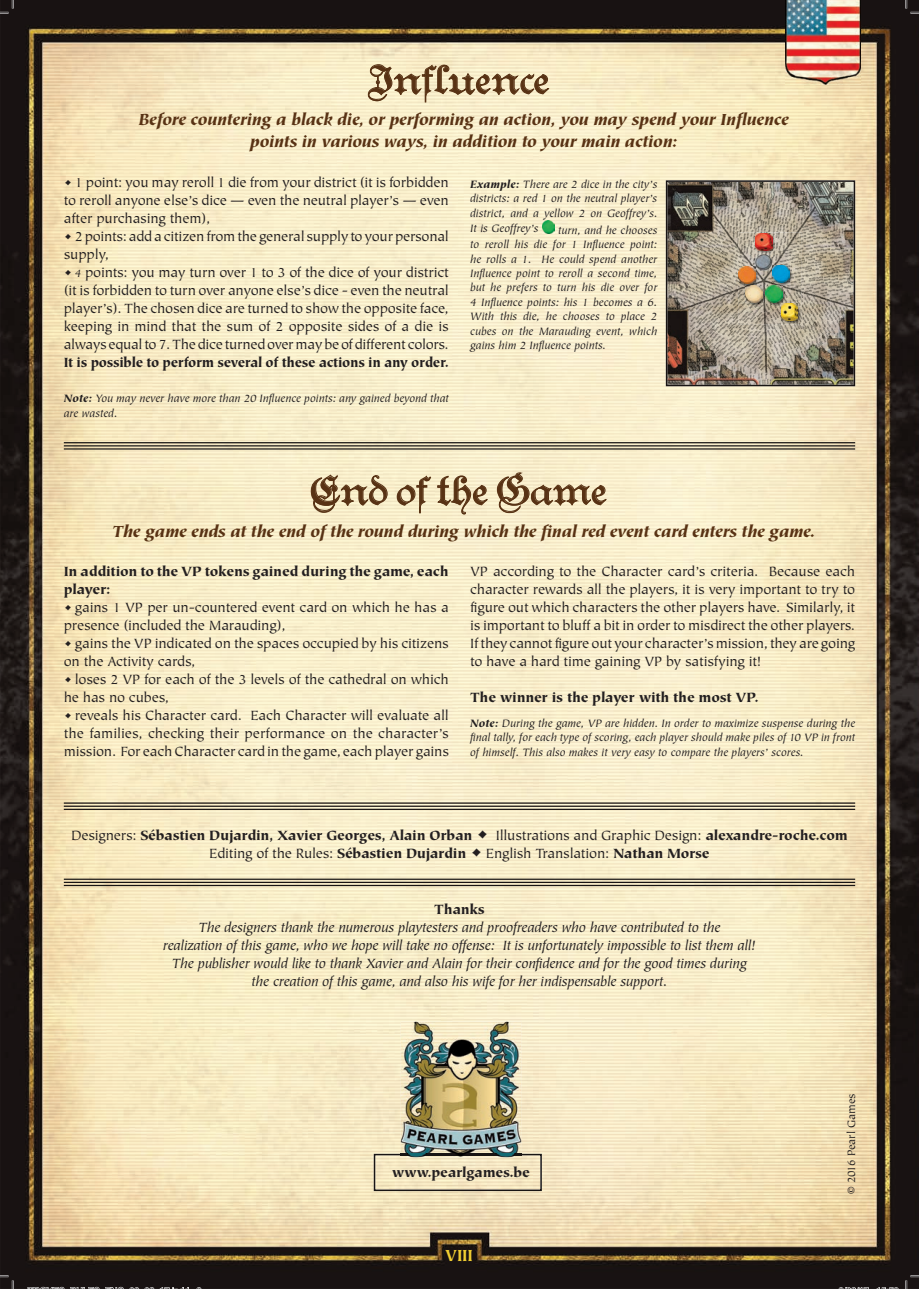
<style>
.page{position:relative;width:919px;height:1289px;background:#fff}
.page>*{position:absolute;margin:0;border:0;box-sizing:border-box;transform-origin:0 0}
.t1{font:900 45px "Tiepolo";color:#231f20}
.t2{font:300 42px "Kanzlei";color:#583214}
.t3{font:900 30px "Tiepolo";color:#231f20}
.t4{font:italic 900 18px/21.6px "Tiepolo";letter-spacing:-.015em;color:#583214;text-align:center}
.t5{font:900 18px "Tiepolo";color:#f1ce32;scale:.9 1}
.t6{font:15px/18px "Tiepolo";letter-spacing:-.015em;color:#231f20}
.t7{font:italic 15px/18px "Tiepolo";letter-spacing:-.015em;color:#231f20;text-align:center}
.t8{font:900 15px "Tiepolo";letter-spacing:-.015em;color:#231f20}
.t9{font:900 15px "Tiepolo";letter-spacing:-.015em;color:#231f20;scale:.95 1}
.t10{font:italic 12px/14.4px "Tiepolo";color:#231f20;text-align:justify}
.t11{font:12px "Tiepolo";letter-spacing:-.015em;color:#231f20}
.s1{font-weight:900;font-size:30px}
.s2{font-style:italic;font-size:12px}
.s3{font-weight:900}
.s4{font-weight:400}
.s5{font-size:15px}
</style>
<div class="page">
<img style="left:0;top:0;width:918px;height:1288px">
<hr style="left:64px;top:442px;width:791px;height:1px;background:#191514">
<hr style="left:64px;top:445px;width:791px;height:1px;background:#191514">
<hr style="left:64px;top:448px;width:791px;height:1px;background:#191514">
<hr style="left:64px;top:802px;width:791px;height:1px;background:#191514">
<hr style="left:64px;top:805px;width:791px;height:1px;background:#191514">
<hr style="left:64px;top:808px;width:791px;height:2px;background:#191514">
<hr style="left:64px;top:878px;width:791px;height:1px;background:#191514">
<hr style="left:64px;top:881px;width:791px;height:2px;background:#191514">
<hr style="left:64px;top:884px;width:791px;height:2px;background:#191514">
<svg style="left:665px;top:180px;width:190px;height:206px;background:#8c8375"></svg>
<img style="left:738px;top:232px;width:63px;height:92px">
<img style="left:772px;top:265px;width:17px;height:17px">
<img style="left:745px;top:285px;width:17px;height:17px">
<img style="left:738px;top:266px;width:17px;height:17px">
<img style="left:765px;top:285px;width:17px;height:17px">
<img style="left:755px;top:233px;width:17px;height:17px">
<img style="left:781px;top:303px;width:16px;height:17px">
<img style="left:785px;top:0;width:75px;height:84px">
<svg style="left:367px;top:64px;width:182px;height:39px;background:#dfd1ae"></svg>
<svg style="left:310px;top:474px;width:78px;height:38px;background:#d9c9a7"></svg>
<svg style="left:396px;top:475px;width:35px;height:38px"></svg>
<svg style="left:437px;top:475px;width:51px;height:40px;background:#dbcbaa"></svg>
<svg style="left:496px;top:472px;width:111px;height:41px;background:#dfd0af"></svg>
<svg style="left:374px;top:1153px;width:168px;height:37px;background:#ebddbb"></svg>
<img style="left:401px;top:1021px;width:120px;height:136px">
<img style="left:401px;top:1153px;width:120px;height:2px">
<svg style="left:542px;top:221px;width:12px;height:13px"></svg>
<svg style="left:0;top:0;width:14px;height:14px"></svg>
<svg style="left:0;top:1275px;width:14px;height:13px"></svg>
<svg style="left:905px;top:0;width:13px;height:14px"></svg>
<svg style="left:905px;top:1275px;width:13px;height:13px"></svg>
<svg style="left:27px;top:1286px;width:162px;height:3px"></svg>
<svg style="left:196px;top:1286px;width:6px;height:2px"></svg>
<svg style="left:838px;top:1286px;width:30px;height:2px"></svg>
<svg style="left:876px;top:1286px;width:22px;height:3px"></svg>
<h2 class="t2" style="left:368px;top:55px;width:183px">Influence</h2>
<p class="t4" style="left:138px;top:110px;width:651px">Before countering a black die, or performing an action, you may spend your Influence points in various ways, in addition to your main action:</p>
<p class="t6" style="left:64px;top:174px;width:386px"><span class="s1">.</span> 1 point: you may reroll 1 die from your district (it is forbidden to reroll anyone else’s dice — even the neutral player’s — even after purchasing them),<br><span class="s1">.</span> 2 points: add a citizen from the general supply to your personal supply,</p>
<h3 class="t3" style="left:64px;top:253px;width:10px">.</h3>
<p class="t6" style="left:64px;top:264px;width:386px;text-align:justify;text-indent:11px"><span class="s2">4</span> points: you may turn over 1 to 3 of the dice of your district (it is forbidden to turn over anyone else’s dice - even the neutral player’s). The chosen dice are turned to show the opposite face, keeping in mind that the sum of 2 opposite sides of a die is always equal to 7. The dice turned over may be of different colors.</p>
<p class="t9" style="left:64px;top:356px;width:406px">It is possible to perform several of these actions in any order.</p>
<p class="t10" style="left:64px;top:392px;width:386px"><span class="s3">Note:</span> You may never have more than 20 Influence points: any gained beyond that are wasted.</p>
<p class="t10" style="left:470px;top:177px;width:189px"><span class="s3">Example:</span> There are 2 dice in the city’s districts: a red 1 on the neutral player’s district, and a yellow 2 on Geoffrey’s.<br>It is Geoffrey’s</p>
<p class="t10" style="left:470px;top:223px;width:189px;text-indent:88px">turn, and he chooses to reroll his die for 1 Influence point: he rolls a 1. He could spend another Influence point to reroll a second time, but he prefers to turn his die over for 4 Influence points: his 1 becomes a 6.<br>With this die, he chooses to place 2 cubes on the Marauding event, which gains him 2 Influence points.</p>
<h2 class="t2" style="left:311px;top:466px;width:298px">End of the Game</h2>
<p class="t4" style="left:112px;top:522px;width:704px">The game ends at the end of the round during which the final red event card enters the game.</p>
<p class="t6" style="left:64px;top:563px;width:387px"><span class="s3">In addition to the VP tokens gained during the game, each player:<br></span><span class="s1">.</span> gains 1 VP per un-countered event card on which he has a presence (included the Marauding),<br><span class="s1">.</span> gains the VP indicated on the spaces occupied by his citizens on the Activity cards,<br><span class="s1">.</span> loses 2 VP for each of the 3 levels of the cathedral on which he has no cubes,<br><span class="s1">.</span> reveals his Character card. Each Character will evaluate all the families, checking their performance on the character’s mission. For each Character card in the game, each player gains</p>
<p class="t6" style="left:470px;top:563px;width:386px;text-align:justify">VP according to the Character card’s criteria. Because each character rewards all the players, it is very important to try to figure out which characters the other players have. Similarly, it is important to bluff a bit in order to misdirect the other players.<br>If they cannot figure out your character’s mission, they are going to have a hard time gaining VP by satisfying it!</p>
<p class="t8" style="left:470px;top:691px;width:290px">The winner is the player with the most VP.</p>
<p class="t10" style="left:470px;top:716px;width:386px"><span class="s3">Note:</span> During the game, VP are hidden. In order to maximize suspense during the final tally, for each type of scoring, each player should make piles of 10 VP in front of himself. This also makes it very easy to compare the players’ scores.</p>
<p class="t8" style="left:71px;top:829px;width:403px"><span class="s4">Designers:</span> Sébastien Dujardin, Xavier Georges, Alain Orban</p>
<h1 class="t1" style="left:476px;top:805px;width:14px">.</h1>
<p class="t6" style="left:496px;top:827px;width:353px">Illustrations and Graphic Design: <span class="s3">alexandre-roche.com</span></p>
<p class="t6" style="left:209px;top:845px;width:258px">Editing of the Rules: <span class="s3">Sébastien Dujardin</span></p>
<h1 class="t1" style="left:470px;top:823px;width:14px">.</h1>
<p class="t6" style="left:486px;top:845px;width:225px">English Translation: <span class="s3">Nathan Morse</span></p>
<p class="t8" style="left:434px;top:903px;width:52px">Thanks</p>
<p class="t7" style="left:163px;top:919px;width:594px">The designers thank the numerous playtesters and proofreaders who have contributed to the<br>realization of this game, who we hope will take no offense: It is unfortunately impossible to list them all!<br>The publisher would like to thank Xavier and Alain for their confidence and for the good times during the creation of this game, and also his wife for her indispensable support.</p>
<p class="t8" style="left:392px;top:1166px;width:139px">www.pearlgames.be</p>
<p class="t5" style="left:445px;top:1247px;width:32px">VIII</p>
<p class="t11" style="left:846px;top:1193px;width:102px;rotate:-90deg"><span class="s5">©</span> 2016 Pearl Games</p>
</div>
